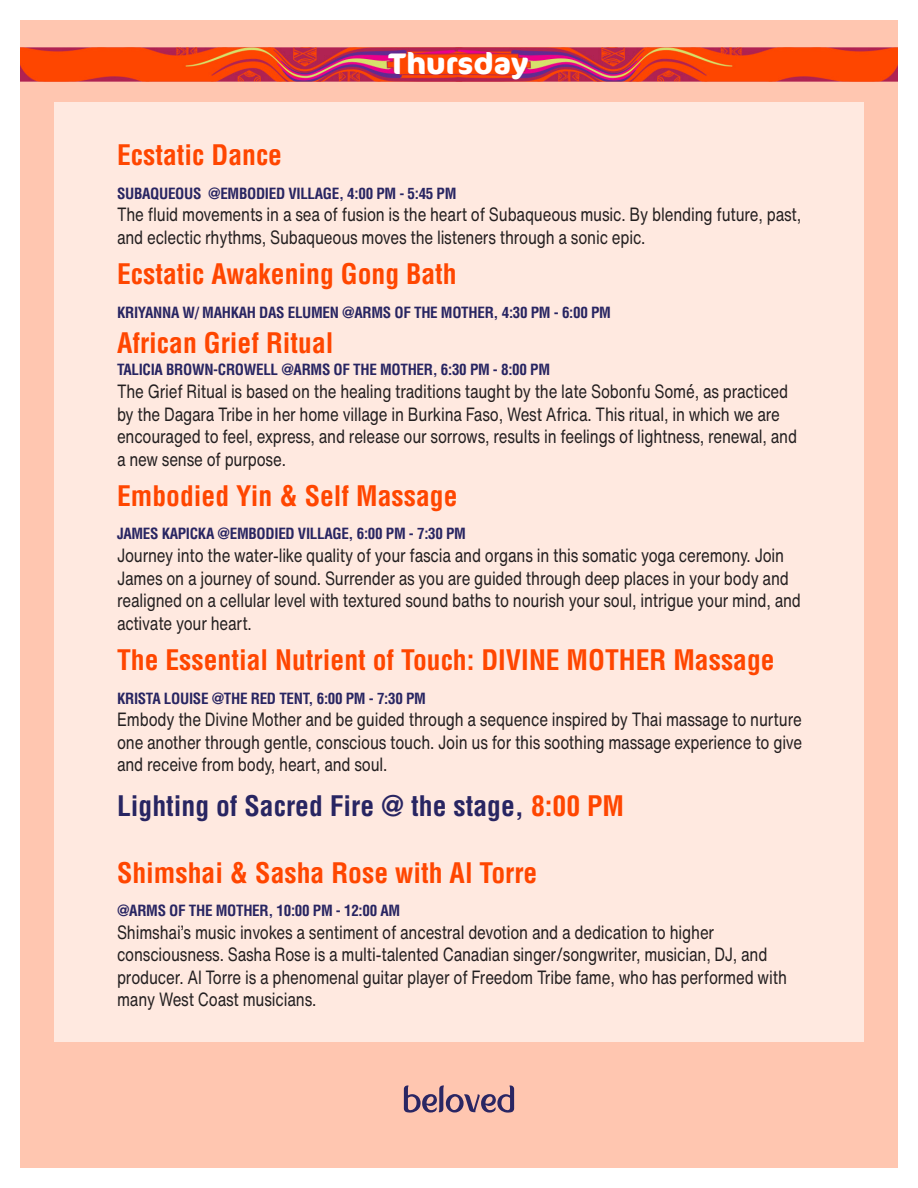
<style>
.page{position:relative;width:918px;height:1188px;background:#fff}
.page>*{position:absolute;margin:0;border:0;box-sizing:border-box;transform-origin:0 0}
.heading{font:700 29.7px "Cocon Pro";color:#fff}
.thursday_heading{font:700 condensed 27.6px "Helvetica";color:#ff4600}
.thursday_heading-2{font:700 condensed 27.6px "Helvetica";color:#282562}
.body_text_narrow{font:18.9px/22.6px "Helvetica Now Text";letter-spacing:-.01em;color:#231f20;scale:.8 1}
.thursday_heading-3{font:700 condensed 15.15px "Helvetica";letter-spacing:-.02em;color:#282562}
.s1{color:#ff4600}
</style>
<div class="page">
<div style="left:20px;top:20px;width:878px;height:1148px;background:#ffc6b0"></div>
<img style="left:20px;top:48px;width:878px;height:34px">
<svg style="left:404px;top:1085px;width:110px;height:28px"></svg>
<div style="left:54px;top:103px;width:810px;height:939px;background:#ffe9e0"></div>
<p class="heading" style="left:388px;top:43px;width:142px">Thursday</p>
<p class="thursday_heading" style="left:117px;top:138px;width:167px">Ecstatic Dance</p>
<p class="thursday_heading-3" style="left:117px;top:184px;width:341px">SUBAQUEOUS @EMBODIED VILLAGE, 4:00 PM - 5:45 PM</p>
<p class="body_text_narrow" style="left:117px;top:203px;width:857px">The fluid movements in a sea of fusion is the heart of Subaqueous music. By blending future, past, and eclectic rhythms, Subaqueous moves the listeners through a sonic epic.</p>
<p class="thursday_heading" style="left:117px;top:257px;width:341px">Ecstatic Awakening Gong Bath</p>
<p class="thursday_heading-3" style="left:117px;top:303px;width:495px">KRIYANNA W/ MAHKAH DAS ELUMEN @ARMS OF THE MOTHER, 4:30 PM - 6:00 PM</p>
<p class="thursday_heading" style="left:117px;top:325px;width:218px">African Grief Ritual</p>
<p class="thursday_heading-3" style="left:117px;top:360px;width:435px">TALICIA BROWN-CROWELL @ARMS OF THE MOTHER, 6:30 PM - 8:00 PM</p>
<p class="body_text_narrow" style="left:117px;top:379px;width:852px">The Grief Ritual is based on the healing traditions taught by the late Sobonfu Somé, as practiced by the Dagara Tribe in her home village in Burkina Faso, West Africa. This ritual, in which we are encouraged to feel, express, and release our sorrows, results in feelings of lightness, renewal, and a new sense of purpose.</p>
<p class="thursday_heading" style="left:117px;top:479px;width:342px">Embodied Yin &amp; Self Massage</p>
<p class="thursday_heading-3" style="left:117px;top:524px;width:350px">JAMES KAPICKA @EMBODIED VILLAGE, 6:00 PM - 7:30 PM</p>
<p class="body_text_narrow" style="left:117px;top:544px;width:857px">Journey into the water-like quality of your fascia and organs in this somatic yoga ceremony. Join James on a journey of sound. Surrender as you are guided through deep places in your body and realigned on a cellular level with textured sound baths to nourish your soul, intrigue your mind, and activate your heart.</p>
<p class="thursday_heading" style="left:117px;top:643px;width:659px">The Essential Nutrient of Touch: DIVINE MOTHER Massage</p>
<p class="thursday_heading-3" style="left:117px;top:689px;width:310px">KRISTA LOUISE @THE RED TENT, 6:00 PM - 7:30 PM</p>
<p class="body_text_narrow" style="left:117px;top:708px;width:858px;text-align:justify">Embody the Divine Mother and be guided through a sequence inspired by Thai massage to nurture one another through gentle, conscious touch. Join us for this soothing massage experience to give and receive from body, heart, and soul.</p>
<p class="thursday_heading-2" style="left:117px;top:789px;width:508px">Lighting of Sacred Fire @ the stage, <span class="s1">8:00 PM</span></p>
<p class="thursday_heading" style="left:117px;top:855px;width:422px">Shimshai &amp; Sasha Rose with Al Torre</p>
<p class="thursday_heading-3" style="left:117px;top:901px;width:285px">@ARMS OF THE MOTHER, 10:00 PM - 12:00 AM</p>
<p class="body_text_narrow" style="left:117px;top:920px;width:839px">Shimshai’s music invokes a sentiment of ancestral devotion and a dedication to higher consciousness. Sasha Rose is a multi-talented Canadian singer/songwriter, musician, DJ, and producer. Al Torre is a phenomenal guitar player of Freedom Tribe fame, who has performed with many West Coast musicians.</p>
</div>
